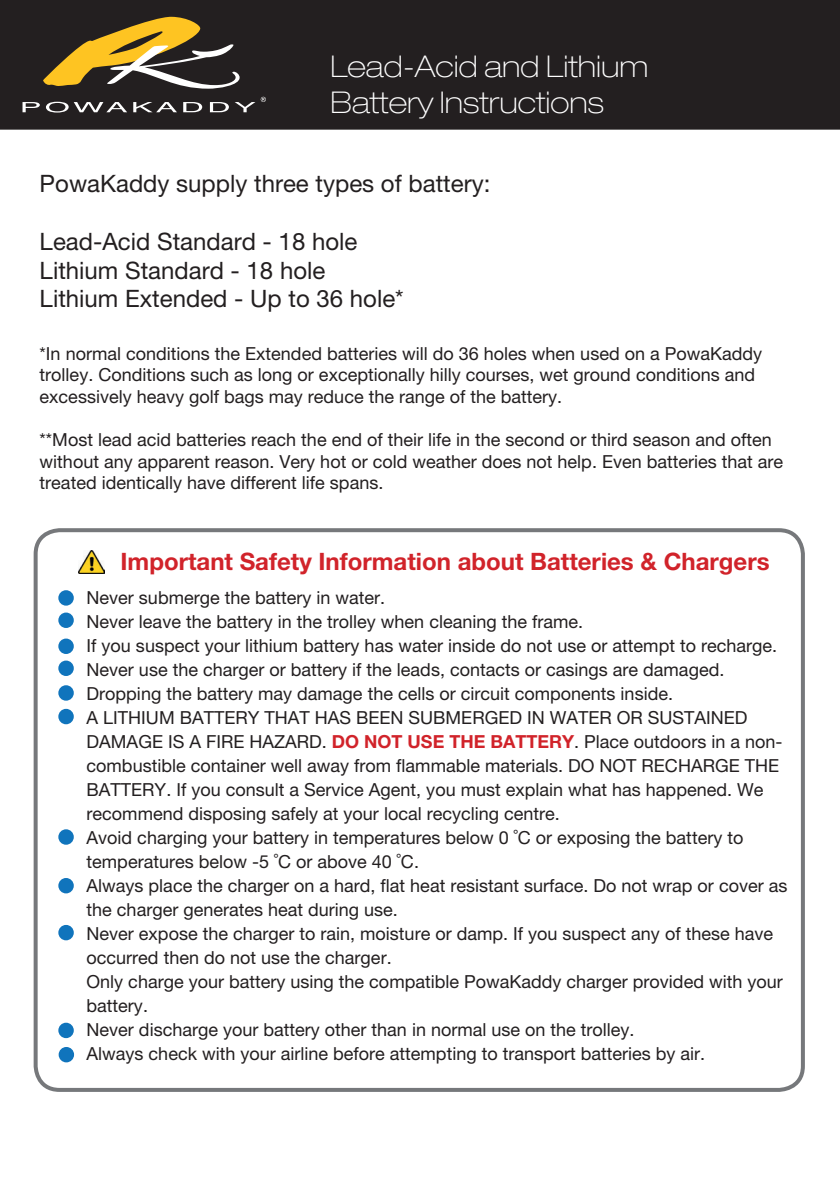
<style>
.page{position:relative;width:840px;height:1191px;background:#fff}
.page>*{position:absolute;margin:0;border:0;box-sizing:border-box;transform-origin:0 0}
.t1{font:100 expanded 30px/36px "Helvetica Neue LT Pro";color:#fff}
.t2{font:24px "Helvetica Neue LT Pro";color:#231f20}
.t3{font:700 24px "Helvetica Neue LT Pro";color:#d1232a}
.t4{font:18px/24px "Helvetica Neue LT Pro";color:#231f20}
.s1{font-weight:700;color:#d1232a}
</style>
<div class="page">
<div style="left:0;top:0;width:839px;height:130px;background:#231f20"></div>
<svg style="left:43px;top:16px;width:196px;height:73px;background:#756235"></svg>
<svg style="left:22px;top:102px;width:18px;height:10px"></svg>
<svg style="left:46px;top:102px;width:81px;height:11px"></svg>
<svg style="left:133px;top:102px;width:44px;height:10px"></svg>
<svg style="left:183px;top:102px;width:19px;height:10px"></svg>
<svg style="left:210px;top:97px;width:56px;height:15px"></svg>
<div style="left:34px;top:528px;width:770px;height:564px;border:4px solid #76787b;border-radius:24px"></div>
<img style="left:78px;top:550px;width:26px;height:23px">
<div style="left:59px;top:591px;width:14px;height:13px;background:#1074bc;border-radius:50%"></div>
<div style="left:58px;top:590px;width:16px;height:15px;border:2px solid #1074bc;border-radius:50%"></div>
<div style="left:59px;top:613px;width:14px;height:14px;background:#1074bc;border-radius:50%"></div>
<div style="left:58px;top:612px;width:16px;height:16px;border:2px solid #1074bc;border-radius:50%"></div>
<div style="left:59px;top:639px;width:14px;height:14px;background:#1074bc;border-radius:50%"></div>
<div style="left:58px;top:638px;width:16px;height:16px;border:2px solid #1074bc;border-radius:50%"></div>
<div style="left:59px;top:661px;width:14px;height:14px;background:#1074bc;border-radius:50%"></div>
<div style="left:58px;top:660px;width:16px;height:16px;border:2px solid #1074bc;border-radius:50%"></div>
<div style="left:59px;top:686px;width:14px;height:13px;background:#1074bc;border-radius:50%"></div>
<div style="left:58px;top:685px;width:16px;height:15px;border:2px solid #1074bc;border-radius:50%"></div>
<div style="left:59px;top:830px;width:14px;height:13px;background:#1074bc;border-radius:50%"></div>
<div style="left:58px;top:829px;width:16px;height:15px;border:2px solid #1074bc;border-radius:50%"></div>
<div style="left:59px;top:879px;width:14px;height:13px;background:#1074bc;border-radius:50%"></div>
<div style="left:58px;top:878px;width:16px;height:15px;border:2px solid #1074bc;border-radius:50%"></div>
<div style="left:60px;top:1048px;width:13px;height:13px;background:#1074bc;border-radius:50%"></div>
<div style="left:59px;top:1047px;width:15px;height:15px;border:2px solid #1074bc;border-radius:50%"></div>
<div style="left:59px;top:1023px;width:14px;height:14px;background:#1074bc;border-radius:50%"></div>
<div style="left:58px;top:1022px;width:16px;height:16px;border:2px solid #1074bc;border-radius:50%"></div>
<div style="left:59px;top:926px;width:14px;height:13px;background:#1074bc;border-radius:50%"></div>
<div style="left:58px;top:925px;width:16px;height:15px;border:2px solid #1074bc;border-radius:50%"></div>
<div style="left:59px;top:710px;width:14px;height:13px;background:#1074bc;border-radius:50%"></div>
<div style="left:58px;top:709px;width:16px;height:15px;border:2px solid #1074bc;border-radius:50%"></div>
<p class="t1" style="left:330px;top:48px;width:319px">Lead-Acid and Lithium<br>Battery Instructions</p>
<p class="t2" style="left:40px;top:169px;width:452px">PowaKaddy supply three types of battery:</p>
<p class="t2" style="left:40px;top:227px;width:319px">Lead-Acid Standard - 18 hole</p>
<p class="t2" style="left:40px;top:256px;width:287px">Lithium Standard - 18 hole</p>
<p class="t2" style="left:40px;top:284px;width:365px">Lithium Extended - Up to 36 hole*</p>
<p class="t4" style="left:40px;top:342px;width:723px;line-height:21.6px">*In normal conditions the Extended batteries will do 36 holes when used on a PowaKaddy trolley. Conditions such as long or exceptionally hilly courses, wet ground conditions and excessively heavy golf bags may reduce the range of the battery.</p>
<p class="t4" style="left:40px;top:427px;width:733px">**Most lead acid batteries reach the end of their life in the second or third season and often</p>
<p class="t4" style="left:40px;top:450px;width:744px;line-height:21.6px">without any apparent reason. Very hot or cold weather does not help. Even batteries that are treated identically have different life spans.</p>
<p class="t3" style="left:120px;top:546px;width:650px">Important Safety Information about Batteries &amp; Chargers</p>
<p class="t4" style="left:86px;top:585px;width:300px">Never submerge the battery in water.</p>
<p class="t4" style="left:86px;top:609px;width:498px">Never leave the battery in the trolley when cleaning the frame.</p>
<p class="t4" style="left:86px;top:633px;width:691px">If you suspect your lithium battery has water inside do not use or attempt to recharge.</p>
<p class="t4" style="left:86px;top:657px;width:639px">Never use the charger or battery if the leads, contacts or casings are damaged.</p>
<p class="t4" style="left:86px;top:681px;width:587px">Dropping the battery may damage the cells or circuit components inside.</p>
<p class="t4" style="left:86px;top:705px;width:697px">A LITHIUM BATTERY THAT HAS BEEN SUBMERGED IN WATER OR SUSTAINED DAMAGE IS A FIRE HAZARD. <span class="s1">DO NOT USE THE BATTERY</span>. Place outdoors in a non&shy;combustible container well away from flammable materials. DO NOT RECHARGE THE BATTERY. If you consult a Service Agent, you must explain what has happened. We recommend disposing safely at your local recycling centre.</p>
<p class="t4" style="left:86px;top:825px;width:658px">Avoid charging your battery in temperatures below 0 ˚C or exposing the battery to temperatures below -5 ˚C or above 40 ˚C.</p>
<p class="t4" style="left:86px;top:873px;width:702px">Always place the charger on a hard, flat heat resistant surface. Do not wrap or cover as the charger generates heat during use.</p>
<p class="t4" style="left:86px;top:921px;width:687px">Never expose the charger to rain, moisture or damp. If you suspect any of these have occurred then do not use the charger.</p>
<p class="t4" style="left:86px;top:969px;width:697px">Only charge your battery using the compatible PowaKaddy charger provided with your battery.</p>
<p class="t4" style="left:86px;top:1017px;width:549px">Never discharge your battery other than in normal use on the trolley.</p>
<p class="t4" style="left:86px;top:1041px;width:620px">Always check with your airline before attempting to transport batteries by air.</p>
</div>
